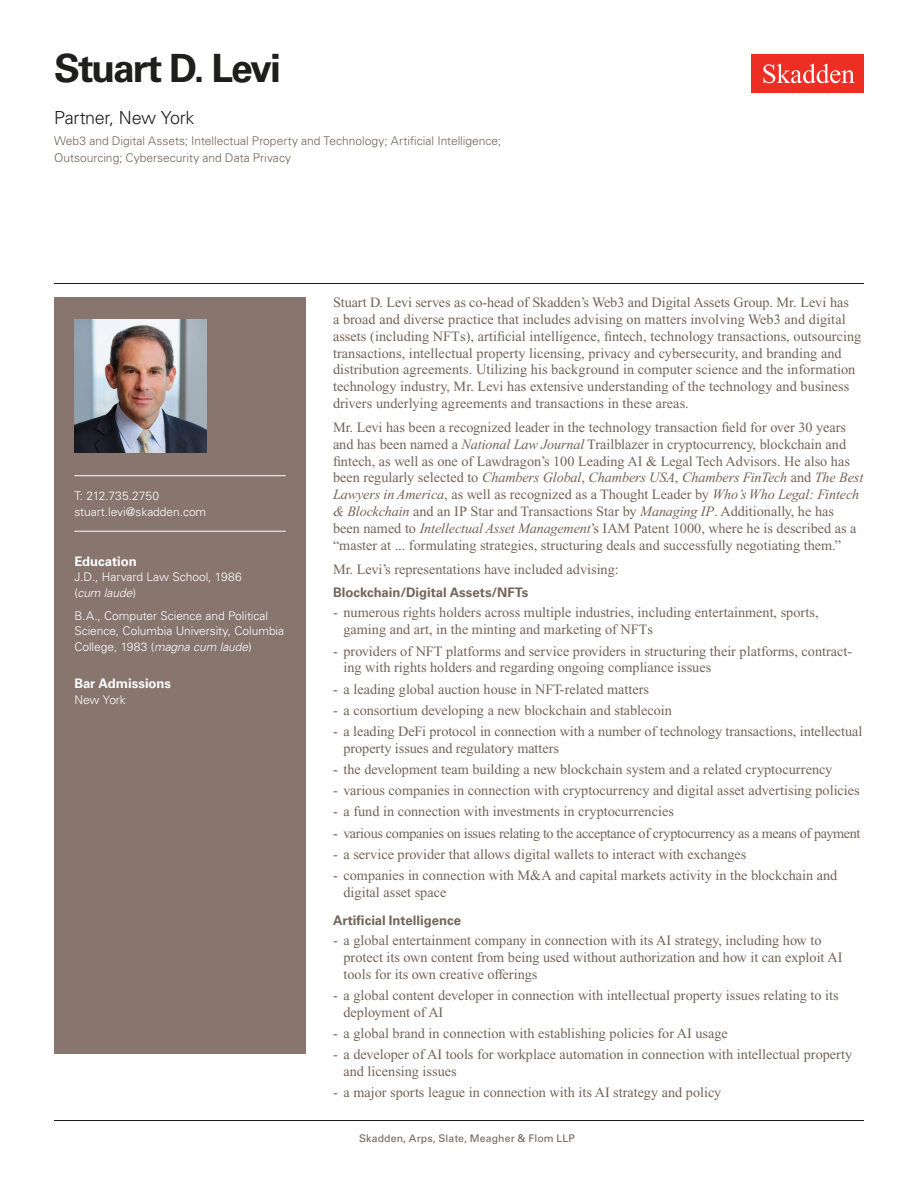
<style>
.page{position:relative;width:918px;height:1188px;background:#fff}
.page>*{position:absolute;margin:0;border:0;box-sizing:border-box;transform-origin:0 0}
.Name{font:700 39px "Univers LT Std";letter-spacing:-.05em;color:#1e1e1d}
.Title_and_Office{font:300 18px "Univers LT Std";letter-spacing:-.02em;color:#1e1e1d}
.Main_Body_Bulleted{font:14.25px/16.8px "Times New Roman PS Std";color:#726458}
.Main_Body{font:14.25px/16.8px "Times New Roman PS Std";color:#726458}
.Main_Body_Bulleted-2{font:14.25px "Times New Roman PS Std";letter-spacing:-.025em;color:#726458}
.Main_Body_Subhead{font:700 13.2px "Univers LT Std";color:#726458}
.Bar_Admission_Education{font:700 13.2px "Univers LT Std";letter-spacing:-.005em;color:#fff}
.Sidebar_text{font:300 12px/15.8px "Univers LT Std";letter-spacing:-.005em;color:#fff}
.Practice{font:300 12px/16.5px "Univers LT Std";color:#726458}
.Email{font:300 12px "Univers LT Std";letter-spacing:-.005em;color:#fff}
.Phone_Number{font:300 12px "Univers LT Std";letter-spacing:-.005em;color:#fff}
.Folio{font:10.5px "Univers LT Std";letter-spacing:.01em;color:#726458}
.s1{font-style:italic}
.s2{font-weight:700;color:#fff}
</style>
<div class="page">
<div style="left:752px;top:54px;width:112px;height:39px;background:#ee2e22"></div>
<svg style="left:763px;top:64px;width:92px;height:19px"></svg>
<div style="left:54px;top:297px;width:252px;height:756px;background:#87756e"></div>
<hr style="left:74px;top:475px;width:212px;height:1px;background:#fff">
<hr style="left:74px;top:531px;width:212px;height:1px;background:#fff">
<img style="left:74px;top:320px;width:132px;height:132px">
<hr style="left:54px;top:1120px;width:810px;height:1px;background:#1e1e1d">
<hr style="left:54px;top:283px;width:810px;height:1px;background:#1e1e1d">
<h1 class="Name" style="left:54px;top:46px;width:228px">Stuart D. Levi</h1>
<h2 class="Title_and_Office" style="left:54px;top:107px;width:142px">Partner, New York</h2>
<h3 class="Practice" style="left:54px;top:133px;width:449px">Web3 and Digital Assets; Intellectual Property and Technology; Artificial Intelligence;<br>Outsourcing; Cybersecurity and Data Privacy</h3>
<p class="Phone_Number" style="left:74px;top:489px;width:86px">T: 212.735.2750</p>
<p class="Email" style="left:74px;top:504px;width:133px">stuart.levi@skadden.com</p>
<p class="Bar_Admission_Education" style="left:74px;top:553px;width:64px">Education</p>
<p class="Sidebar_text" style="left:74px;top:569px;width:169px">J.D., Harvard Law School, 1986 (<span class="s1">cum laude</span>)</p>
<p class="Sidebar_text" style="left:74px;top:608px;width:211px">B.A., Computer Science and Political<br>Science, Columbia University, Columbia<br>College, 1983 (<span class="s1">magna cum laude</span>)</p>
<p class="Bar_Admission_Education" style="left:74px;top:676px;width:98px">Bar Admissions</p>
<p class="Sidebar_text" style="left:74px;top:692px;width:53px">New York</p>
<p class="Main_Body" style="left:333px;top:294px;width:530px">Stuart D. Levi serves as co-head of Skadden’s Web3 and Digital Assets Group. Mr. Levi has<br>a broad and diverse practice that includes advising on matters involving Web3 and digital assets (including NFTs), artificial intelligence, fintech, technology transactions, outsourcing transactions, intellectual property licensing, privacy and cybersecurity, and branding and distribution agreements. Utilizing his background in computer science and the information technology industry, Mr. Levi has extensive understanding of the technology and business drivers underlying agreements and transactions in these areas.</p>
<p class="Main_Body" style="left:333px;top:419px;width:532px">Mr. Levi has been a recognized leader in the technology transaction field for over 30 years and has been named a <span class="s1">National Law Journal</span> Trailblazer in cryptocurrency, blockchain and fintech, as well as one of Lawdragon’s 100 Leading AI &amp; Legal Tech Advisors. He also has been regularly selected to <span class="s1">Chambers Global</span>, <span class="s1">Chambers USA</span>, <span class="s1">Chambers FinTech</span> and <span class="s1">The Best Lawyers in America</span>, as well as recognized as a Thought Leader by <span class="s1">Who’s Who Legal: Fintech &amp; Blockchain</span> and an IP Star and Transactions Star by <span class="s1">Managing IP</span>. Additionally, he has been named to <span class="s1">Intellectual Asset Management</span>’s IAM Patent 1000, where he is described as a “master at ... formulating strategies, structuring deals and successfully negotiating them.”</p>
<p class="Main_Body" style="left:333px;top:560px;width:287px">Mr. Levi’s representations have included advising:</p>
<p class="Main_Body_Subhead" style="left:333px;top:585px;width:197px">Blockchain/Digital Assets/NFTs</p>
<p class="Main_Body_Bulleted" style="left:344px;top:604px;width:477px;text-indent:-10px">- numerous rights holders across multiple industries, including entertainment, sports, gaming and art, in the minting and marketing of NFTs</p>
<p class="Main_Body_Bulleted" style="left:344px;top:642px;width:510px;text-indent:-10px">- providers of NFT platforms and service providers in structuring their platforms, contract&shy;ing with rights holders and regarding ongoing compliance issues</p>
<p class="Main_Body_Bulleted" style="left:333px;top:680px;width:318px">- a leading global auction house in NFT-related matters</p>
<p class="Main_Body_Bulleted" style="left:333px;top:702px;width:340px">- a consortium developing a new blockchain and stablecoin</p>
<p class="Main_Body_Bulleted" style="left:344px;top:723px;width:520px;text-indent:-10px">- a leading DeFi protocol in connection with a number of technology transactions, intellectual property issues and regulatory matters</p>
<p class="Main_Body_Bulleted" style="left:333px;top:761px;width:501px">- the development team building a new blockchain system and a related cryptocurrency</p>
<p class="Main_Body_Bulleted" style="left:333px;top:782px;width:528px">- various companies in connection with cryptocurrency and digital asset advertising policies</p>
<p class="Main_Body_Bulleted" style="left:333px;top:803px;width:342px">- a fund in connection with investments in cryptocurrencies</p>
<p class="Main_Body_Bulleted-2" style="left:333px;top:825px;width:529px">- various companies on issues relating to the acceptance of cryptocurrency as a means of payment</p>
<p class="Main_Body_Bulleted" style="left:333px;top:846px;width:415px">- a service provider that allows digital wallets to interact with exchanges</p>
<p class="Main_Body_Bulleted" style="left:344px;top:867px;width:495px;text-indent:-10px">- companies in connection with M&amp;A and capital markets activity in the blockchain and digital asset space</p>
<p class="Main_Body_Subhead" style="left:333px;top:912px;width:130px">Artificial Intelligence</p>
<p class="Main_Body_Bulleted" style="left:344px;top:932px;width:500px;text-indent:-10px">- a global entertainment company in connection with its AI strategy, including how to protect its own content from being used without authorization and how it can exploit AI tools for its own creative offerings</p>
<p class="Main_Body_Bulleted" style="left:344px;top:987px;width:497px;text-indent:-10px">- a global content developer in connection with intellectual property issues relating to its deployment of AI</p>
<p class="Main_Body_Bulleted" style="left:333px;top:1025px;width:396px">- a global brand in connection with establishing policies for AI usage</p>
<p class="Main_Body_Bulleted" style="left:344px;top:1046px;width:510px;text-indent:-10px">- a developer of AI tools for workplace automation in connection with intellectual property and licensing issues</p>
<p class="Main_Body_Bulleted" style="left:333px;top:1084px;width:390px">- a major sports league in connection with its AI strategy and policy</p>
<p class="Folio" style="left:343px;top:1132px;width:233px"><span class="s2">1</span> Skadden, Arps, Slate, Meagher &amp; Flom LLP</p>
</div>
